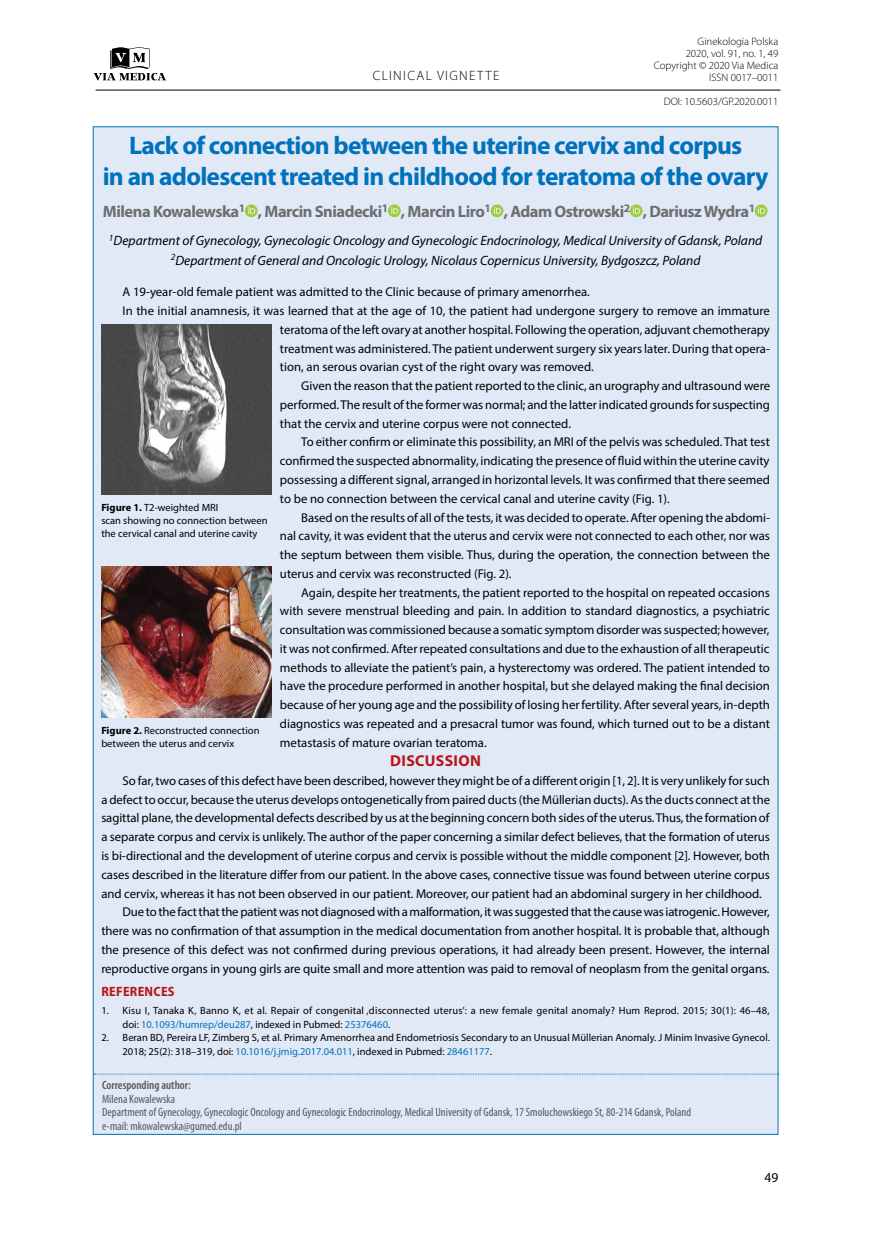
<style>
.page{position:relative;width:872px;height:1234px;background:#fff}
.page>*{position:absolute;margin:0;border:0;box-sizing:border-box;transform-origin:0 0}
.t1{font:700 25.5px/30.6px "Myriad Pro";letter-spacing:-.03em;color:#0072bc;text-align:center}
.t2{font:700 16.5px "Myriad Pro";letter-spacing:-.03em;color:#6d6e71}
.t3{font:700 15.75px "Myriad Pro";letter-spacing:.02em;color:#ba141a}
.t4{font:italic 13.5px/19.5px "Myriad Pro";color:#000;text-align:center}
.t5{font:300 13.5px "Myriad Pro";letter-spacing:.1em;color:#000}
.t6{font:700 semi-condensed 13.5px "Myriad Pro";letter-spacing:.02em;color:#ba141a}
.t7{font:13.5px "Myriad Pro";color:#000}
.t8{font:12.75px "Myriad Pro";letter-spacing:-.005em;color:#000}
.t9{font:condensed 12px/13.5px "Myriad Pro";color:#58595b}
.t10{font:600 condensed 12px "Myriad Pro";color:#58595b}
.t11{font:300 10.8px/12px "Myriad Pro";color:#000;text-align:right}
.t12{font:10.5px/12.8px "Myriad Pro";color:#000}
.s1{color:#0072bc}
.s2{font-weight:700}
</style>
<div class="page">
<svg style="left:94px;top:47px;width:72px;height:34px"></svg>
<hr style="left:96px;top:90px;width:684px;height:1px;background:#000">
<div style="left:93px;top:126px;width:685px;height:1008px;background:#e1e8f6"></div>
<svg style="left:94px;top:1073px;width:685px;height:1px"></svg>
<svg style="left:245px;top:204px;width:13px;height:13px"></svg>
<svg style="left:248px;top:207px;width:7px;height:7px"></svg>
<svg style="left:388px;top:204px;width:13px;height:13px"></svg>
<svg style="left:391px;top:207px;width:7px;height:7px"></svg>
<div style="left:491px;top:204px;width:12px;height:13px;background:#9ccb44;border-radius:50%"></div>
<svg style="left:494px;top:207px;width:7px;height:7px"></svg>
<svg style="left:630px;top:204px;width:12px;height:13px"></svg>
<svg style="left:633px;top:207px;width:7px;height:7px"></svg>
<svg style="left:754px;top:204px;width:13px;height:13px"></svg>
<svg style="left:758px;top:207px;width:7px;height:7px"></svg>
<img style="left:101px;top:325px;width:170px;height:170px">
<img style="left:101px;top:566px;width:170px;height:151px">
<p class="t5" style="left:373px;top:68px;width:128px">CLINICAL VIGNETTE</p>
<p class="t11" style="left:653px;top:36px;width:126px">Ginekologia Polska<br>2020, vol. 91, no. 1, 49<br>Copyright © 2020 Via Medica<br>ISSN 0017–0011</p>
<p class="t11" style="left:663px;top:96px;width:116px">DOI: 10.5603/GP.2020.0011</p>
<h1 class="t1" style="left:103px;top:129px;width:667px">Lack of connection between the uterine cervix and corpus<br>in an adolescent treated in childhood for teratoma of the ovary</h1>
<p class="t2" style="left:103px;top:201px;width:653px">Milena Kowalewska<sup>1</sup> , Marcin Sniadecki<sup>1</sup> , Marcin Liro<sup>1</sup> , Adam Ostrowski<sup>2</sup> , Dariusz Wydra<sup>1</sup></p>
<p class="t4" style="left:109px;top:231px;width:655px"><sup>1</sup>Department of Gynecology, Gynecologic Oncology and Gynecologic Endocrinology, Medical University of Gdansk, Poland<br><sup>2</sup>Department of General and Oncologic Urology, Nicolaus Copernicus University, Bydgoszcz, Poland</p>
<p class="t8" style="left:123px;top:284px;width:469px">A 19-year-old female patient was admitted to the Clinic because of primary amenorrhea.</p>
<p class="t8" style="left:123px;top:303px;width:649px">In the initial anamnesis, it was learned that at the age of 10, the patient had undergone surgery to remove an immature</p>
<p class="t8" style="left:280px;top:321px;width:491px">teratoma of the left ovary at another hospital. Following the operation, adjuvant chemotherapy</p>
<p class="t8" style="left:280px;top:340px;width:491px">treatment was administered. The patient underwent surgery six years later. During that opera-</p>
<p class="t8" style="left:280px;top:359px;width:315px">tion, an serous ovarian cyst of the right ovary was removed.</p>
<p class="t8" style="left:301px;top:378px;width:470px">Given the reason that the patient reported to the clinic, an urography and ultrasound were</p>
<p class="t8" style="left:280px;top:396px;width:491px">performed. The result of the former was normal; and the latter indicated grounds for suspecting</p>
<p class="t8" style="left:280px;top:415px;width:292px">that the cervix and uterine corpus were not connected.</p>
<p class="t8" style="left:301px;top:434px;width:470px">To either confirm or eliminate this possibility, an MRI of the pelvis was scheduled. That test</p>
<p class="t8" style="left:280px;top:453px;width:491px">confirmed the suspected abnormality, indicating the presence of fluid within the uterine cavity</p>
<p class="t8" style="left:280px;top:471px;width:491px">possessing a different signal, arranged in horizontal levels. It was confirmed that there seemed</p>
<p class="t8" style="left:280px;top:490px;width:391px">to be no connection between the cervical canal and uterine cavity (Fig. 1).</p>
<p class="t8" style="left:301px;top:509px;width:470px">Based on the results of all of the tests, it was decided to operate. After opening the abdomi-</p>
<p class="t8" style="left:280px;top:528px;width:491px">nal cavity, it was evident that the uterus and cervix were not connected to each other, nor was</p>
<p class="t8" style="left:280px;top:547px;width:491px">the septum between them visible. Thus, during the operation, the connection between the</p>
<p class="t8" style="left:280px;top:565px;width:233px">uterus and cervix was reconstructed (Fig. 2).</p>
<p class="t8" style="left:301px;top:584px;width:470px">Again, despite her treatments, the patient reported to the hospital on repeated occasions</p>
<p class="t8" style="left:280px;top:603px;width:491px">with severe menstrual bleeding and pain. In addition to standard diagnostics, a psychiatric</p>
<p class="t8" style="left:280px;top:622px;width:491px">consultation was commissioned because a somatic symptom disorder was suspected; however,</p>
<p class="t8" style="left:280px;top:640px;width:491px">it was not confirmed. After repeated consultations and due to the exhaustion of all therapeutic</p>
<p class="t8" style="left:280px;top:659px;width:491px">methods to alleviate the patient’s pain, a hysterectomy was ordered. The patient intended to</p>
<p class="t8" style="left:280px;top:678px;width:491px">have the procedure performed in another hospital, but she delayed making the final decision</p>
<p class="t8" style="left:280px;top:697px;width:491px">because of her young age and the possibility of losing her fertility. After several years, in-depth</p>
<p class="t8" style="left:280px;top:715px;width:491px">diagnostics was repeated and a presacral tumor was found, which turned out to be a distant</p>
<p class="t8" style="left:280px;top:734px;width:208px">metastasis of mature ovarian teratoma.</p>
<p class="t3" style="left:390px;top:750px;width:92px">DISCUSSION</p>
<p class="t8" style="left:123px;top:772px;width:648px">So far, two cases of this defect have been described, however they might be of a different origin [1, 2]. It is very unlikely for such</p>
<p class="t8" style="left:101px;top:791px;width:670px">a defect to occur, because the uterus develops ontogenetically from paired ducts (the Müllerian ducts). As the ducts connect at the</p>
<p class="t8" style="left:101px;top:810px;width:670px">sagittal plane, the developmental defects described by us at the beginning concern both sides of the uterus. Thus, the formation of</p>
<p class="t8" style="left:101px;top:828px;width:670px">a separate corpus and cervix is unlikely. The author of the paper concerning a similar defect believes, that the formation of uterus</p>
<p class="t8" style="left:101px;top:847px;width:670px">is bi-directional and the development of uterine corpus and cervix is possible without the middle component [2]. However, both</p>
<p class="t8" style="left:101px;top:866px;width:670px">cases described in the literature differ from our patient. In the above cases, connective tissue was found between uterine corpus</p>
<p class="t8" style="left:101px;top:885px;width:662px">and cervix, whereas it has not been observed in our patient. Moreover, our patient had an abdominal surgery in her childhood.</p>
<p class="t8" style="left:123px;top:903px;width:648px">Due to the fact that the patient was not diagnosed with a malformation, it was suggested that the cause was iatrogenic. However,</p>
<p class="t8" style="left:101px;top:922px;width:670px">there was no confirmation of that assumption in the medical documentation from another hospital. It is probable that, although</p>
<p class="t8" style="left:101px;top:941px;width:670px">the presence of this defect was not confirmed during previous operations, it had already been present. However, the internal</p>
<p class="t8" style="left:101px;top:960px;width:669px">reproductive organs in young girls are quite small and more attention was paid to removal of neoplasm from the genital organs.</p>
<p class="t6" style="left:101px;top:984px;width:75px">REFERENCES</p>
<p class="t12" style="left:123px;top:1003px;width:648px;line-height:13.5px;text-indent:-21px">1. Kisu I, Tanaka K, Banno K, et al. Repair of congenital ‚disconnected uterus’: a new female genital anomaly? Hum Reprod. 2015; 30(1): 46–48, doi: <span class="s1">10.1093/humrep/deu287</span>, indexed in Pubmed: <span class="s1">25376460</span>.</p>
<p class="t12" style="left:123px;top:1030px;width:649px;line-height:13.5px;text-indent:-21px">2. Beran BD, Pereira LF, Zimberg S, et al. Primary Amenorrhea and Endometriosis Secondary to an Unusual Müllerian Anomaly. J Minim Invasive Gynecol.<br>2018; 25(2): 318–319, doi: <span class="s1">10.1016/j.jmig.2017.04.011</span>, indexed in Pubmed: <span class="s1">28461177</span>.</p>
<p class="t12" style="left:101px;top:501px;width:168px"><span class="s2">Figure 1.</span> T2-weighted MRI<br>scan showing no connection between the cervical canal and uterine cavity</p>
<p class="t12" style="left:101px;top:723px;width:160px"><span class="s2">Figure 2.</span> Reconstructed connection between the uterus and cervix</p>
<p class="t10" style="left:102px;top:1078px;width:90px">Corresponding author:</p>
<p class="t9" style="left:102px;top:1091px;width:590px">Milena Kowalewska<br>Department of Gynecology, Gynecologic Oncology and Gynecologic Endocrinology, Medical University of Gdansk, 17 Smoluchowskiego St, 80-214 Gdansk, Poland e-mail: mkowalewska@gumed.edu.pl</p>
<p class="t7" style="left:764px;top:1169px;width:15px">49</p>
</div>
